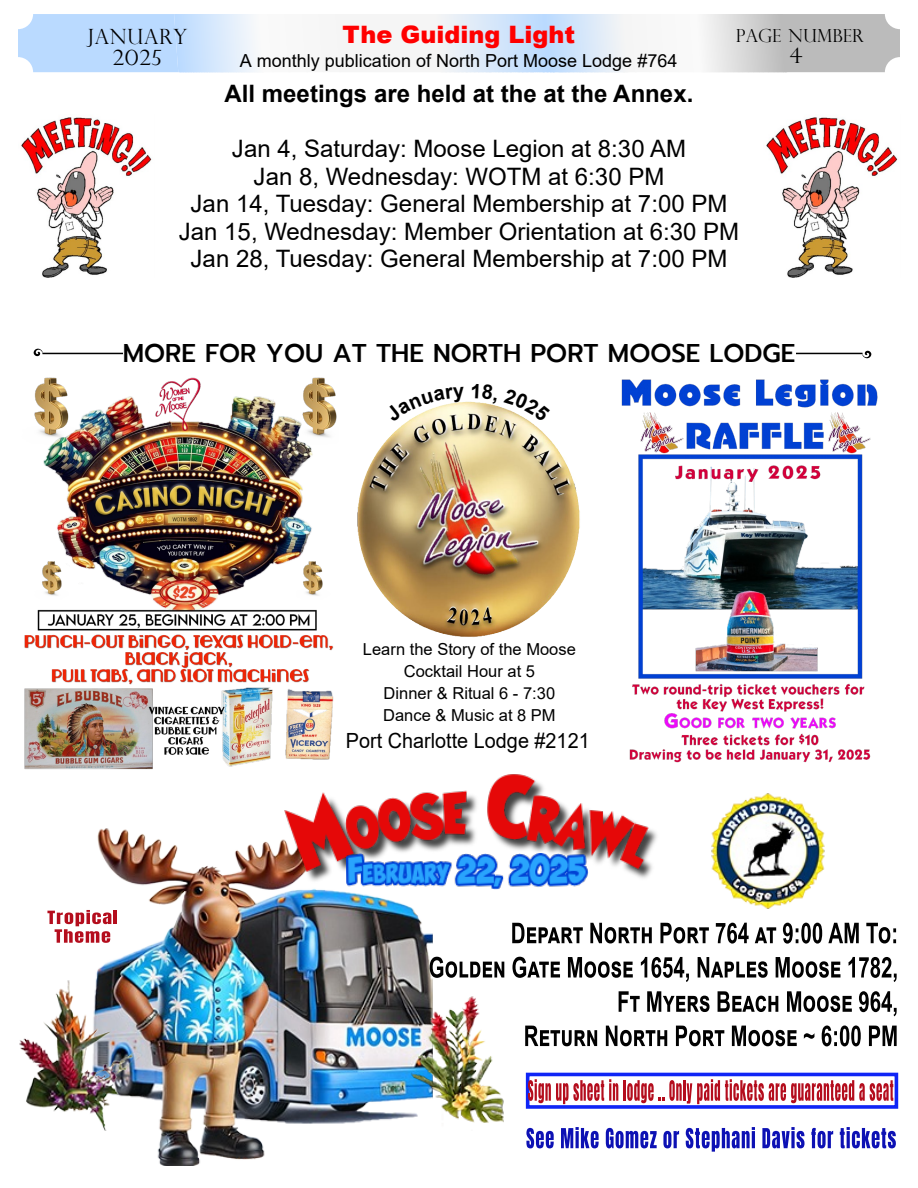
<style>
.page{position:relative;width:918px;height:1188px;background:#fff}
.page>*{position:absolute;margin:0;border:0;box-sizing:border-box;transform-origin:0 0}
.t1{font:500 25.65px "Prompt";color:#000}
.t2{font:24px/27.5px "Arial";color:#000;text-align:center}
.t3{font:700 24px "Arial";color:#000}
.t4{font:900 24px "Arial";color:#f00}
.t5{font:300 21px/21px "Perpetua Titling";letter-spacing:.02em;color:#000;text-align:center}
.t6{font:20.85px "Arial";color:#000;scale:.95 1}
.t7{font:18px "Arial";color:#000}
.t8{font:300 18px "Perpetua Titling";color:#000}
.t9{font:16.5px/22.2px "Arial";color:#000;text-align:center}
</style>
<div class="page">
<svg style="left:18px;top:14px;width:882px;height:58px"></svg>
<hr style="left:42px;top:353px;width:821px;height:1px;background:#000">
<svg style="left:34px;top:349px;width:8px;height:7px"></svg>
<svg style="left:863px;top:351px;width:8px;height:7px"></svg>
<img style="left:621px;top:379px;width:257px;height:384px">
<img style="left:24px;top:377px;width:313px;height:393px">
<div style="left:123px;top:334px;width:672px;height:39px;background:#fff"></div>
<img style="left:357px;top:401px;width:223px;height:236px">
<img style="left:21px;top:117px;width:131px;height:161px">
<img style="left:766px;top:117px;width:132px;height:161px">
<img style="left:96px;top:828px;width:337px;height:337px">
<img style="left:19px;top:979px;width:123px;height:152px">
<img style="left:411px;top:995px;width:93px;height:136px">
<img style="left:285px;top:829px;width:372px;height:55px">
<img style="left:284px;top:774px;width:365px;height:99px">
<img style="left:346px;top:854px;width:242px;height:35px">
<svg style="left:512px;top:923px;width:71px;height:20px"></svg>
<svg style="left:590px;top:923px;width:62px;height:20px"></svg>
<svg style="left:660px;top:923px;width:49px;height:20px"></svg>
<svg style="left:716px;top:923px;width:33px;height:21px"></svg>
<svg style="left:755px;top:927px;width:21px;height:16px"></svg>
<svg style="left:783px;top:923px;width:39px;height:21px"></svg>
<svg style="left:828px;top:923px;width:31px;height:20px"></svg>
<svg style="left:866px;top:923px;width:30px;height:20px"></svg>
<svg style="left:430px;top:957px;width:74px;height:21px"></svg>
<svg style="left:512px;top:957px;width:48px;height:21px"></svg>
<svg style="left:568px;top:957px;width:65px;height:21px"></svg>
<svg style="left:641px;top:957px;width:48px;height:25px"></svg>
<svg style="left:698px;top:957px;width:70px;height:21px"></svg>
<svg style="left:776px;top:957px;width:64px;height:21px"></svg>
<svg style="left:849px;top:957px;width:48px;height:25px"></svg>
<svg style="left:619px;top:991px;width:21px;height:21px"></svg>
<svg style="left:647px;top:991px;width:63px;height:21px"></svg>
<svg style="left:718px;top:991px;width:60px;height:21px"></svg>
<svg style="left:787px;top:991px;width:65px;height:21px"></svg>
<svg style="left:859px;top:991px;width:38px;height:25px"></svg>
<svg style="left:525px;top:1026px;width:72px;height:20px"></svg>
<svg style="left:606px;top:1026px;width:61px;height:20px"></svg>
<svg style="left:676px;top:1026px;width:48px;height:20px"></svg>
<svg style="left:732px;top:1026px;width:65px;height:20px"></svg>
<svg style="left:804px;top:1033px;width:10px;height:6px"></svg>
<svg style="left:822px;top:1026px;width:39px;height:20px"></svg>
<svg style="left:869px;top:1026px;width:28px;height:20px"></svg>
<svg style="left:526px;top:1128px;width:28px;height:20px"></svg>
<svg style="left:561px;top:1127px;width:38px;height:21px"></svg>
<svg style="left:606px;top:1128px;width:51px;height:20px"></svg>
<svg style="left:663px;top:1131px;width:16px;height:17px"></svg>
<svg style="left:686px;top:1127px;width:69px;height:25px"></svg>
<hr style="left:752px;top:1131px;width:3px;height:17px;background:#0d11b4">
<svg style="left:762px;top:1127px;width:43px;height:21px"></svg>
<svg style="left:811px;top:1128px;width:22px;height:20px"></svg>
<svg style="left:840px;top:1127px;width:56px;height:21px"></svg>
<div style="left:526px;top:1073px;width:372px;height:36px;border:4px solid #0f25f6"></div>
<svg style="left:47px;top:910px;width:70px;height:33px"></svg>
<svg style="left:528px;top:1079px;width:90px;height:25px"></svg>
<hr style="left:623px;top:1080px;width:3px;height:21px;background:#b40d1d">
<svg style="left:627px;top:1079px;width:266px;height:25px"></svg>
<img style="left:711px;top:793px;width:114px;height:116px">
<svg style="left:385px;top:401px;width:79px;height:21px"></svg>
<svg style="left:472px;top:401px;width:25px;height:3px"></svg>
<svg style="left:504px;top:401px;width:47px;height:21px"></svg>
<p class="t5" style="left:87px;top:28px;width:102px">JANUARY<br>2025</p>
<p class="t4" style="left:342px;top:26px;width:234px">The Guiding Light</p>
<p class="t7" style="left:240px;top:53px;width:439px">A monthly publication of North Port Moose Lodge #764</p>
<p class="t8" style="left:736px;top:29px;width:129px">PAGE NUMBER</p>
<p class="t5" style="left:790px;top:46px;width:15px">4</p>
<p class="t3" style="left:225px;top:85px;width:470px">All meetings are held at the at the Annex.</p>
<p class="t2" style="left:179px;top:137px;width:562px">Jan 4, Saturday: Moose Legion at 8:30 AM<br>Jan 8, Wednesday: WOTM at 6:30 PM<br>Jan 14, Tuesday: General Membership at 7:00 PM Jan 15, Wednesday: Member Orientation at 6:30 PM Jan 28, Tuesday: General Membership at 7:00 PM</p>
<p class="t1" style="left:123px;top:343px;width:674px">MORE FOR YOU AT THE NORTH PORT MOOSE LODGE</p>
<p class="t9" style="left:363px;top:639px;width:215px">Learn the Story of the Moose<br>Cocktail Hour at 5<br>Dinner &amp; Ritual 6 - 7:30<br>Dance &amp; Music at 8 PM</p>
<p class="t6" style="left:346px;top:733px;width:258px">Port Charlotte Lodge #2121</p>
</div>
